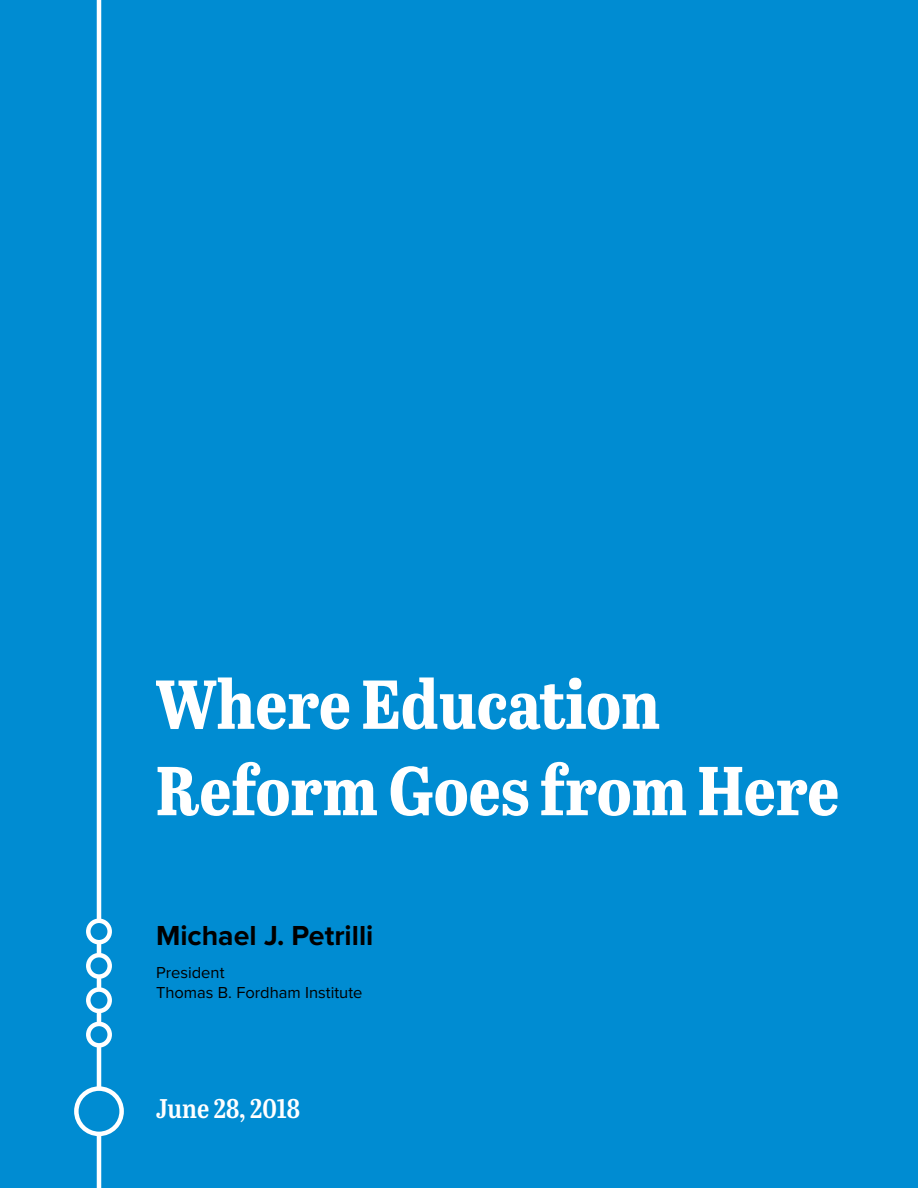
<style>
.page{position:relative;width:918px;height:1188px;background:#008cd2}
.page>*{position:absolute;margin:0;border:0;box-sizing:border-box;transform-origin:0 0}
.t1{font:700 69px/86.4px "Abril Titling Cnd";color:#fff}
.t2{font:700 28.5px "Proxima Nova";color:#000}
.t3{font:27px "Abril Titling Cnd Sb";color:#fff}
.t4{font:16.5px/19.8px "Proxima Nova";color:#000}
</style>
<div class="page">
<hr style="left:97px;top:0;width:4px;height:1188px;background:#fff">
<div style="left:76px;top:1089px;width:46px;height:45px;background:#008cd2;border-radius:50%"></div>
<div style="left:74px;top:1086px;width:50px;height:50px;border:4px solid #fff;border-radius:50%"></div>
<svg style="left:88px;top:1024px;width:22px;height:21px"></svg>
<div style="left:86px;top:1022px;width:26px;height:26px;border:4px solid #fff;border-radius:50%"></div>
<svg style="left:88px;top:990px;width:22px;height:21px"></svg>
<div style="left:86px;top:987px;width:26px;height:26px;border:4px solid #fff;border-radius:50%"></div>
<svg style="left:88px;top:955px;width:22px;height:22px"></svg>
<div style="left:86px;top:953px;width:26px;height:26px;border:4px solid #fff;border-radius:50%"></div>
<svg style="left:88px;top:921px;width:22px;height:21px"></svg>
<div style="left:86px;top:919px;width:26px;height:25px;border:4px solid #fff;border-radius:50%"></div>
<h1 class="t1" style="left:156px;top:658px;width:685px">Where Education<br>Reform Goes from Here</h1>
<h2 class="t2" style="left:156px;top:918px;width:219px">Michael J. Petrilli</h2>
<p class="t4" style="left:156px;top:963px;width:208px">President<br>Thomas B. Fordham Institute</p>
<h3 class="t3" style="left:156px;top:1089px;width:146px">June 28, 2018</h3>
</div>
